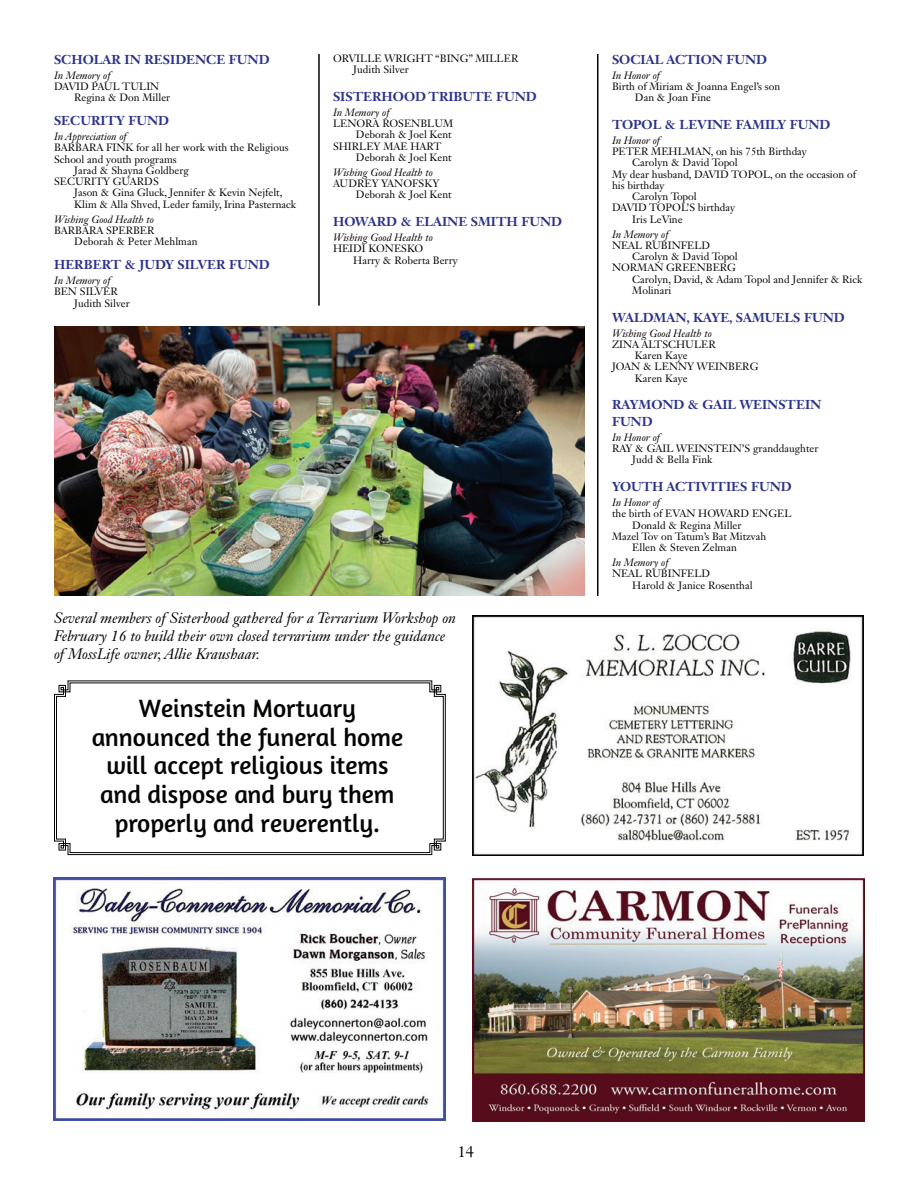
<style>
.page{position:relative;width:918px;height:1188px;background:#fff}
.page>*{position:absolute;margin:0;border:0;box-sizing:border-box;transform-origin:0 0}
.t1{font:25.5px/28.5px "Amaranth";color:#040503;text-align:center}
.t2{font:15.45px "Janson Text LT Std";color:#040503}
.t3{font:italic 15px/18px "Janson Text LT Std";color:#040503}
.t4{font:700 12.75px/16.5px "Janson Text LT Std";color:#2d328a}
.t5{font:10.5px/11.2px "Janson Text LT Std";color:#040503}
.t6{font:italic 10.5px "Janson Text LT Std";color:#040503}
</style>
<div class="page">
<hr style="left:318px;top:54px;width:2px;height:252px;background:#040503">
<hr style="left:597px;top:54px;width:1px;height:542px;background:#040503">
<svg style="left:54px;top:680px;width:392px;height:176px"></svg>
<svg style="left:56px;top:682px;width:388px;height:172px"></svg>
<img style="left:472px;top:879px;width:392px;height:242px">
<img style="left:54px;top:878px;width:392px;height:242px">
<img style="left:472px;top:616px;width:392px;height:239px">
<img style="left:54px;top:326px;width:531px;height:270px">
<p class="t4" style="left:54px;top:51px;width:217px">SCHOLAR IN RESIDENCE FUND</p>
<p class="t6" style="left:54px;top:69px;width:58px">In Memory of</p>
<p class="t5" style="left:74px;top:81px;width:98px;text-indent:-20px">DAVID PAUL TULIN<br>Regina &amp; Don Miller</p>
<p class="t4" style="left:54px;top:112px;width:116px">SECURITY FUND</p>
<p class="t6" style="left:54px;top:130px;width:74px">In Appreciation of</p>
<p class="t5" style="left:54px;top:142px;width:236px">BARBARA FINK for all her work with the Religious</p>
<p class="t5" style="left:54px;top:153px;width:124px">School and youth programs</p>
<p class="t5" style="left:74px;top:165px;width:116px">Jarad &amp; Shayna Goldberg</p>
<p class="t5" style="left:54px;top:176px;width:106px">SECURITY GUARDS</p>
<p class="t5" style="left:74px;top:187px;width:210px">Jason &amp; Gina Gluck, Jennifer &amp; Kevin Nejfelt,</p>
<p class="t5" style="left:74px;top:198px;width:223px">Klim &amp; Alla Shved, Leder family, Irina Pasternack</p>
<p class="t6" style="left:54px;top:213px;width:101px">Wishing Good Health to</p>
<p class="t5" style="left:74px;top:225px;width:125px;text-indent:-20px">BARBARA SPERBER<br>Deborah &amp; Peter Mehlman</p>
<p class="t4" style="left:54px;top:256px;width:217px">HERBERT &amp; JUDY SILVER FUND</p>
<p class="t6" style="left:54px;top:274px;width:58px">In Memory of</p>
<p class="t5" style="left:74px;top:286px;width:57px;text-indent:-20px">BEN SILVER<br>Judith Silver</p>
<p class="t5" style="left:353px;top:53px;width:167px;text-indent:-20px">ORVILLE WRIGHT “BING” MILLER<br>Judith Silver</p>
<p class="t4" style="left:333px;top:88px;width:205px">SISTERHOOD TRIBUTE FUND</p>
<p class="t6" style="left:333px;top:106px;width:58px">In Memory of</p>
<p class="t5" style="left:333px;top:118px;width:122px">LENORA ROSENBLUM</p>
<p class="t5" style="left:356px;top:129px;width:97px">Deborah &amp; Joel Kent</p>
<p class="t5" style="left:333px;top:140px;width:110px">SHIRLEY MAE HART</p>
<p class="t5" style="left:356px;top:152px;width:97px">Deborah &amp; Joel Kent</p>
<p class="t6" style="left:333px;top:166px;width:101px">Wishing Good Health to</p>
<p class="t5" style="left:356px;top:178px;width:97px;text-indent:-23px">AUDREY YANOFSKY<br>Deborah &amp; Joel Kent</p>
<p class="t4" style="left:333px;top:213px;width:231px">HOWARD &amp; ELAINE SMITH FUND</p>
<p class="t6" style="left:333px;top:231px;width:101px">Wishing Good Health to</p>
<p class="t5" style="left:353px;top:243px;width:106px;text-indent:-20px">HEIDI KONESKO<br>Harry &amp; Roberta Berry</p>
<h3 class="t3" style="left:54px;top:609px;width:404px">Several members of Sisterhood gathered for a Terrarium Workshop on<br>February 16 to build their own closed terrarium under the guidance of MossLife owner, Allie Kraushaar.</h3>
<h1 class="t1" style="left:92px;top:694px;width:313px">Weinstein Mortuary announced the funeral home will accept religious items and dispose and bury them properly and reverently.</h1>
<p class="t4" style="left:612px;top:51px;width:157px">SOCIAL ACTION FUND</p>
<p class="t6" style="left:612px;top:69px;width:50px">In Honor of</p>
<p class="t5" style="left:635px;top:81px;width:147px;text-indent:-23px">Birth of Miriam &amp; Joanna Engel’s son<br>Dan &amp; Joan Fine</p>
<p class="t4" style="left:612px;top:116px;width:220px">TOPOL &amp; LEVINE FAMILY FUND</p>
<p class="t6" style="left:612px;top:134px;width:50px">In Honor of</p>
<p class="t5" style="left:612px;top:146px;width:197px">PETER MEHLMAN, on his 75th Birthday</p>
<p class="t5" style="left:632px;top:157px;width:107px">Carolyn &amp; David Topol</p>
<p class="t5" style="left:612px;top:168px;width:245px">My dear husband, DAVID TOPOL, on the occasion of</p>
<p class="t5" style="left:612px;top:180px;width:54px">his birthday</p>
<p class="t5" style="left:632px;top:191px;width:66px">Carolyn Topol</p>
<p class="t5" style="left:612px;top:202px;width:125px">DAVID TOPOL’S birthday</p>
<p class="t5" style="left:632px;top:213px;width:52px">Iris LeVine</p>
<p class="t6" style="left:612px;top:227px;width:58px">In Memory of</p>
<p class="t5" style="left:612px;top:239px;width:100px">NEAL RUBINFELD</p>
<p class="t5" style="left:632px;top:251px;width:107px">Carolyn &amp; David Topol</p>
<p class="t5" style="left:612px;top:262px;width:126px">NORMAN GREENBERG</p>
<p class="t5" style="left:632px;top:273px;width:232px">Carolyn, David, &amp; Adam Topol and Jennifer &amp; Rick</p>
<p class="t5" style="left:632px;top:284px;width:41px">Molinari</p>
<p class="t4" style="left:612px;top:309px;width:234px">WALDMAN, KAYE, SAMUELS FUND</p>
<p class="t6" style="left:612px;top:327px;width:101px">Wishing Good Health to</p>
<p class="t5" style="left:612px;top:339px;width:105px">ZINA ALTSCHULER</p>
<p class="t5" style="left:635px;top:350px;width:54px">Karen Kaye</p>
<p class="t5" style="left:612px;top:361px;width:148px">JOAN &amp; LENNY WEINBERG</p>
<p class="t5" style="left:635px;top:372px;width:54px">Karen Kaye</p>
<p class="t4" style="left:612px;top:397px;width:211px">RAYMOND &amp; GAIL WEINSTEIN<br>FUND</p>
<p class="t6" style="left:612px;top:431px;width:50px">In Honor of</p>
<p class="t5" style="left:632px;top:443px;width:188px;text-indent:-20px">RAY &amp; GAIL WEINSTEIN’S granddaughter<br>Judd &amp; Bella Fink</p>
<p class="t4" style="left:612px;top:478px;width:181px">YOUTH ACTIVITIES FUND</p>
<p class="t6" style="left:612px;top:496px;width:50px">In Honor of</p>
<p class="t5" style="left:612px;top:508px;width:181px">the birth of EVAN HOWARD ENGEL</p>
<p class="t5" style="left:632px;top:519px;width:111px">Donald &amp; Regina Miller</p>
<p class="t5" style="left:612px;top:531px;width:156px">Mazel Tov on Tatum’s Bat Mitzvah</p>
<p class="t5" style="left:632px;top:542px;width:106px">Ellen &amp; Steven Zelman</p>
<p class="t6" style="left:612px;top:556px;width:58px">In Memory of</p>
<p class="t5" style="left:632px;top:568px;width:122px;text-indent:-20px">NEAL RUBINFELD<br>Harold &amp; Janice Rosenthal</p>
<h2 class="t2" style="left:458px;top:1142px;width:18px">14</h2>
</div>
